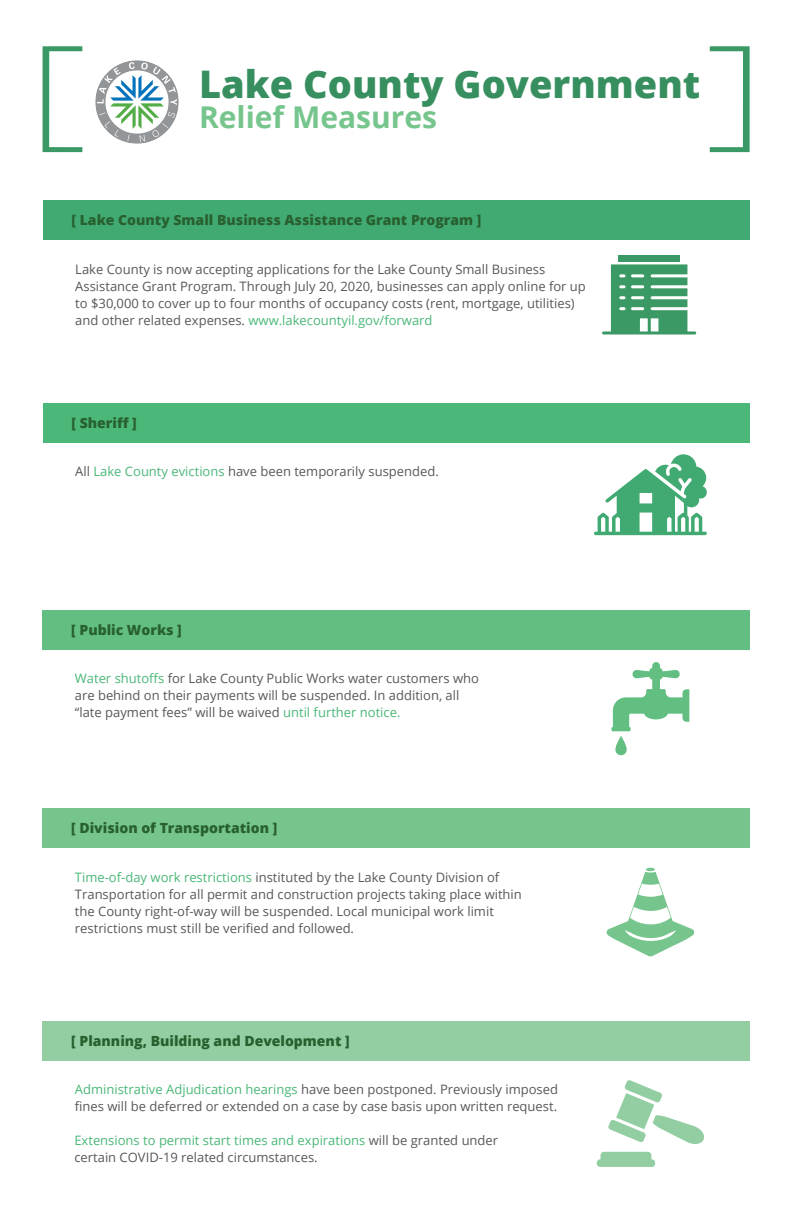
<style>
.page{position:relative;width:792px;height:1224px;background:#fff}
.page>*{position:absolute;margin:0;border:0;box-sizing:border-box;transform-origin:0 0}
.t1{font:800 38px "Open Sans";color:#378f5f}
.t2{font:700 30px "Open Sans";color:#76c58d}
.t3{font:800 14px "Open Sans";color:#28602f}
.t4{font:13px/17px "Open Sans";color:#57585a}
.s1{color:#4bb778}
</style>
<div class="page">
<svg style="left:710px;top:46px;width:40px;height:106px"></svg>
<svg style="left:43px;top:46px;width:39px;height:106px"></svg>
<div style="left:42px;top:610px;width:707px;height:39px;background:#62bf81"></div>
<div style="left:42px;top:808px;width:707px;height:40px;background:#76c58d"></div>
<div style="left:42px;top:1022px;width:707px;height:39px;background:#92cea1"></div>
<div style="left:43px;top:403px;width:706px;height:39px;background:#4bb778"></div>
<div style="left:43px;top:201px;width:706px;height:39px;background:#41aa72"></div>
<svg style="left:607px;top:868px;width:87px;height:88px"></svg>
<svg style="left:611px;top:662px;width:78px;height:93px"></svg>
<svg style="left:597px;top:1080px;width:107px;height:87px"></svg>
<svg style="left:594px;top:454px;width:113px;height:81px"></svg>
<svg style="left:602px;top:264px;width:94px;height:71px"></svg>
<div style="left:618px;top:255px;width:62px;height:7px;background:#3a9964"></div>
<img style="left:96px;top:60px;width:83px;height:83px">
<h1 class="t1" style="left:199px;top:55px;width:503px">Lake County Government</h1>
<h2 class="t2" style="left:199px;top:96px;width:239px">Relief Measures</h2>
<p class="t3" style="left:72px;top:210px;width:411px">[ Lake County Small Business Assistance Grant Program ]</p>
<p class="t4" style="left:75px;top:260px;width:512px">Lake County is now accepting applications for the Lake County Small Business Assistance Grant Program. Through July 20, 2020, businesses can apply online for up to $30,000 to cover up to four months of occupancy costs (rent, mortgage, utilities) and other related expenses. <span class="s1">www.lakecountyil.gov/forward</span></p>
<p class="t3" style="left:72px;top:412px;width:67px">[ Sheriff ]</p>
<p class="t4" style="left:75px;top:463px;width:365px">All <span class="s1">Lake County evictions</span> have been temporarily suspended.</p>
<p class="t3" style="left:71px;top:619px;width:112px">[ Public Works ]</p>
<p class="t4" style="left:75px;top:670px;width:406px"><span class="s1">Water shutoffs</span> for Lake County Public Works water customers who are behind on their payments will be suspended. In addition, all “late payment fees” will be waived <span class="s1">until further notice.</span></p>
<p class="t3" style="left:71px;top:818px;width:207px">[ Division of Transportation ]</p>
<p class="t4" style="left:75px;top:869px;width:448px"><span class="s1">Time-of-day work restrictions</span> instituted by the Lake County Division of Transportation for all permit and construction projects taking place within the County right-of-way will be suspended. Local municipal work limit restrictions must still be verified and followed.</p>
<p class="t3" style="left:71px;top:1030px;width:280px">[ Planning, Building and Development ]</p>
<p class="t4" style="left:75px;top:1081px;width:485px"><span class="s1">Administrative Adjudication hearings</span> have been postponed. Previously imposed fines will be deferred or extended on a case by case basis upon written request.</p>
<p class="t4" style="left:74px;top:1131px;width:425px"><span class="s1">Extensions to permit start times and expirations</span> will be granted under certain COVID-19 related circumstances.</p>
</div>
